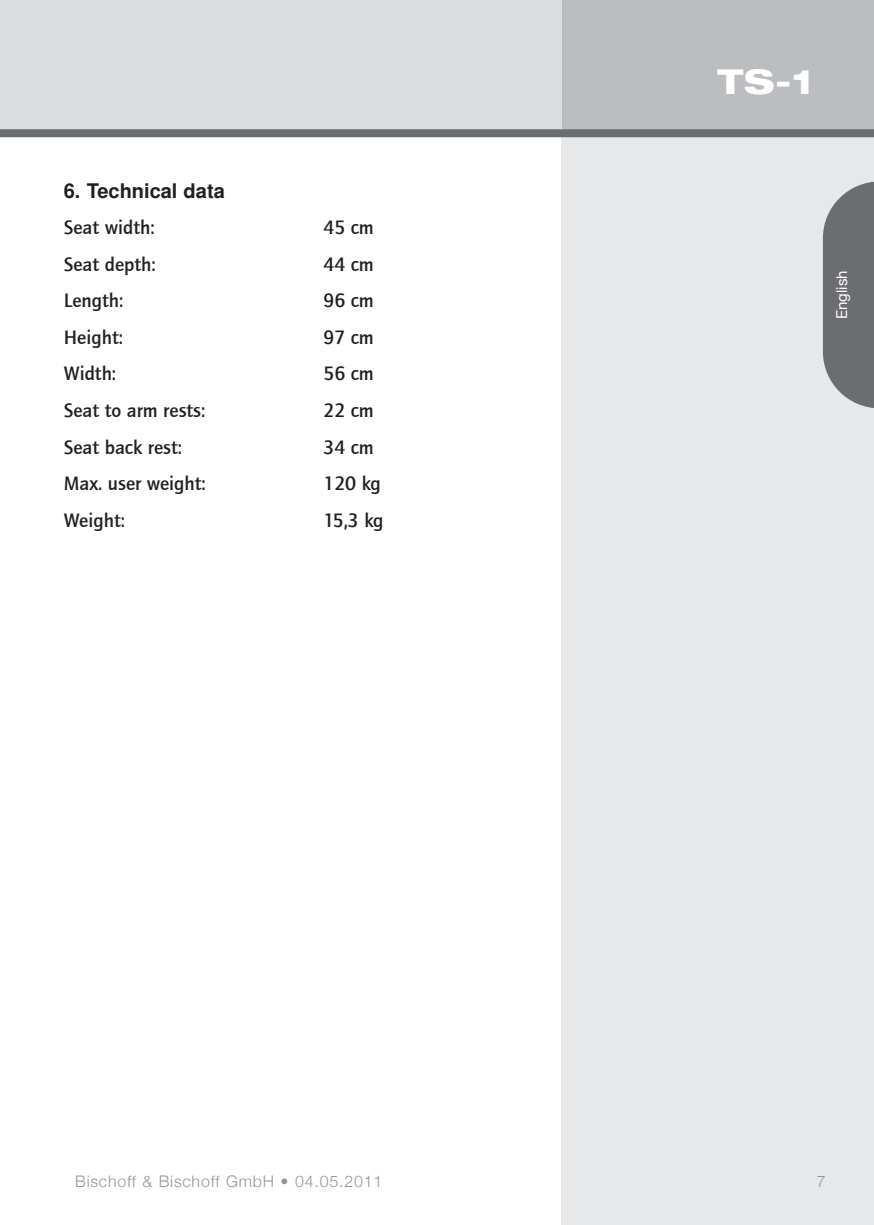
<style>
.page{position:relative;width:874px;height:1225px;background:#fff}
.page>*{position:absolute;margin:0;border:0;box-sizing:border-box;transform-origin:0 0}
.t1{font:italic 800 expanded 34.2px "Helvetica Neue";color:#fff}
.t2{font:500 20px "Quay Sans";color:#231f20}
.t3{font:700 20px "Helvetica";color:#231f20}
.t4{font:300 16px "Helvetica Neue";letter-spacing:.05em;color:#939598}
.t5{font:15px "Helvetica Neue";color:#fff}
</style>
<div class="page">
<div style="left:561px;top:133px;width:312px;height:1092px;background:#e7e8e9"></div>
<div style="left:561px;top:0;width:312px;height:133px;background:#bcbdc0"></div>
<div style="left:0;top:0;width:561px;height:133px;background:#dcdddf"></div>
<div style="left:0;top:129px;width:873px;height:8px;background:#6c6d70"></div>
<svg style="left:822px;top:182px;width:51px;height:226px;background:#7c7d80"></svg>
<p class="t3" style="left:64px;top:183px;width:162px">6. Technical data</p>
<p class="t2" style="left:64px;top:219px;width:92px">Seat width:</p>
<p class="t2" style="left:323px;top:219px;width:52px">45 cm</p>
<p class="t2" style="left:64px;top:256px;width:93px">Seat depth:</p>
<p class="t2" style="left:323px;top:256px;width:52px">44 cm</p>
<p class="t2" style="left:64px;top:292px;width:61px">Length:</p>
<p class="t2" style="left:323px;top:292px;width:52px">96 cm</p>
<p class="t2" style="left:64px;top:329px;width:61px">Height:</p>
<p class="t2" style="left:323px;top:329px;width:52px">97 cm</p>
<p class="t2" style="left:64px;top:365px;width:54px">Width:</p>
<p class="t2" style="left:323px;top:365px;width:52px">56 cm</p>
<p class="t2" style="left:64px;top:402px;width:143px">Seat to arm rests:</p>
<p class="t2" style="left:323px;top:402px;width:52px">22 cm</p>
<p class="t2" style="left:64px;top:438px;width:120px">Seat back rest:</p>
<p class="t2" style="left:323px;top:438px;width:52px">34 cm</p>
<p class="t2" style="left:64px;top:475px;width:143px">Max. user weight:</p>
<p class="t2" style="left:323px;top:475px;width:59px">120 kg</p>
<p class="t2" style="left:64px;top:511px;width:63px">Weight:</p>
<p class="t2" style="left:323px;top:511px;width:62px">15,3 kg</p>
<h1 class="t1" style="left:717px;top:68px;width:97px">TS-1</h1>
<p class="t5" style="left:832px;top:319px;width:50px;rotate:-90deg">English</p>
<p class="t4" style="left:75px;top:1171px;width:308px">Bischoff &amp; Bischoff GmbH • 04.05.2011</p>
<p class="t4" style="left:816px;top:1171px;width:10px">7</p>
</div>
